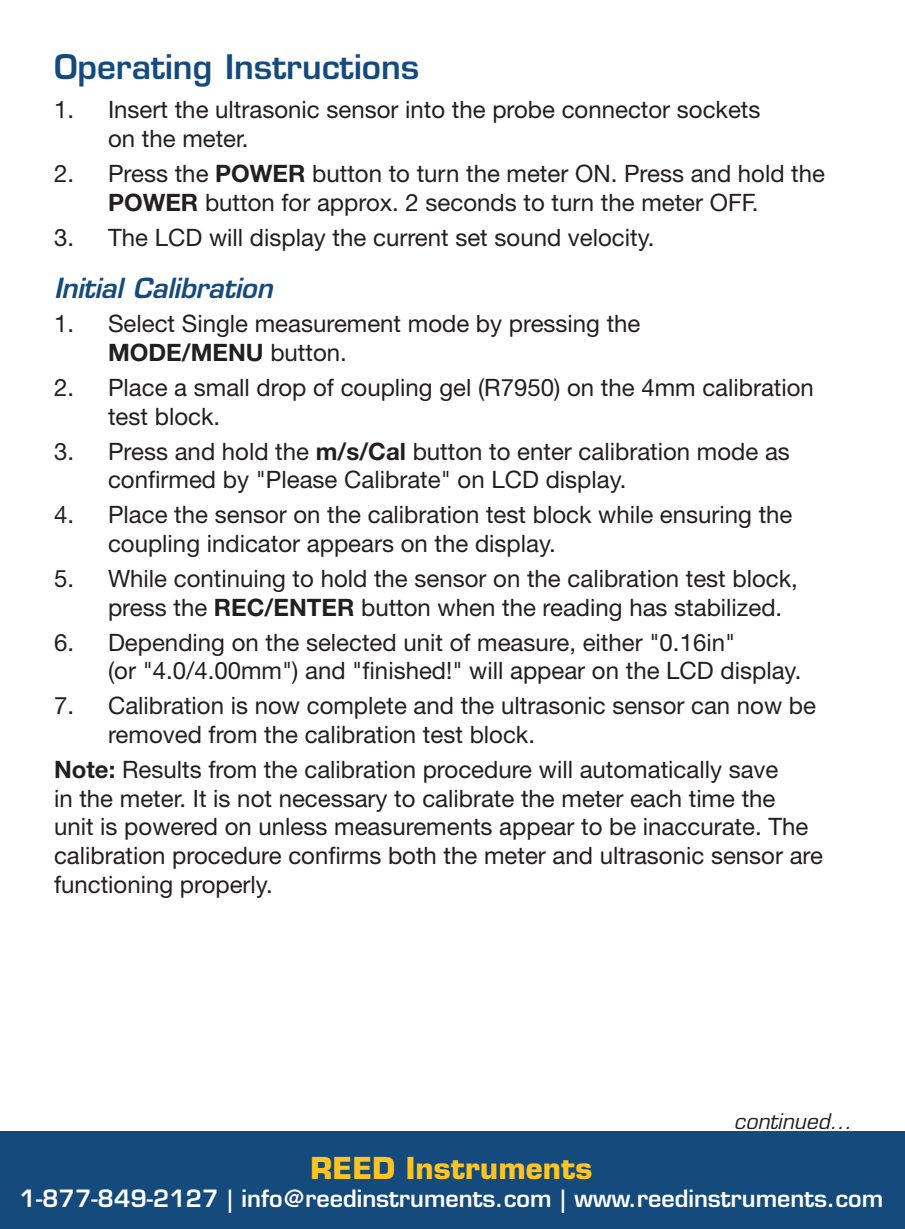
<style>
.page{position:relative;width:905px;height:1229px;background:#fff}
.page>*{position:absolute;margin:0;border:0;box-sizing:border-box;transform-origin:0 0}
.t1{font:600 33px "Eurostile LT Std";color:#144a7c}
.t2{font:700 29.4px "Eurostile LT Std";color:#fec422}
.t3{font:italic 600 27px "Eurostile LT Std";letter-spacing:-.01em;color:#144a7c}
.t4{font:24px/28.8px "Helvetica Neue LT Std";color:#231f20}
.t5{font:600 23.4px "Eurostile LT Std";color:#fff}
.t6{font:italic 21px "Eurostile LT Std";color:#231f20}
.s1{font-weight:700}
</style>
<div class="page">
<div style="left:0;top:1131px;width:904px;height:97px;background:#144a7c"></div>
<h1 class="t1" style="left:54px;top:46px;width:366px">Operating Instructions</h1>
<p class="t4" style="left:108px;top:95px;width:654px;text-indent:-54px">1. Insert the ultrasonic sensor into the probe connector sockets on the meter.</p>
<p class="t4" style="left:54px;top:159px;width:772px;text-align:center">2. Press the <span class="s1">POWER</span> button to turn the meter ON. Press and hold the<br><span class="s1">POWER</span> button for approx. 2 seconds to turn the meter OFF.</p>
<p class="t4" style="left:54px;top:222px;width:602px">3. The LCD will display the current set sound velocity.</p>
<p class="t3" style="left:54px;top:271px;width:220px">Initial Calibration</p>
<p class="t4" style="left:108px;top:309px;width:534px;text-indent:-54px">1. Select Single measurement mode by pressing the<br><span class="s1">MODE/MENU</span> button.</p>
<p class="t4" style="left:108px;top:373px;width:707px;text-indent:-54px">2. Place a small drop of coupling gel (R7950) on the 4mm calibration test block.</p>
<p class="t4" style="left:108px;top:436px;width:683px;text-indent:-54px">3. Press and hold the <span class="s1">m/s/Cal</span> button to enter calibration mode as confirmed by "Please Calibrate" on LCD display.</p>
<p class="t4" style="left:108px;top:500px;width:686px;text-indent:-54px">4. Place the sensor on the calibration test block while ensuring the coupling indicator appears on the display.</p>
<p class="t4" style="left:108px;top:563px;width:691px;text-indent:-54px">5. While continuing to hold the sensor on the calibration test block, press the <span class="s1">REC/ENTER</span> button when the reading has stabilized.</p>
<p class="t4" style="left:108px;top:627px;width:695px;text-indent:-54px">6. Depending on the selected unit of measure, either "0.16in"<br>(or "4.0/4.00mm") and "finished!" will appear on the LCD display.</p>
<p class="t4" style="left:108px;top:691px;width:709px;text-indent:-54px">7. Calibration is now complete and the ultrasonic sensor can now be removed from the calibration test block.</p>
<p class="t4" style="left:54px;top:754px;width:770px"><span class="s1">Note:</span> Results from the calibration procedure will automatically save<br>in the meter. It is not necessary to calibrate the meter each time the<br>unit is powered on unless measurements appear to be inaccurate. The calibration procedure confirms both the meter and ultrasonic sensor are functioning properly.</p>
<p class="t6" style="left:734px;top:1108px;width:119px">continued...</p>
<p class="t2" style="left:310px;top:1149px;width:283px">REED Instruments</p>
<p class="t5" style="left:20px;top:1183px;width:865px">1-877-849-2127 | info@reedinstruments.com | www.reedinstruments.com</p>
</div>
